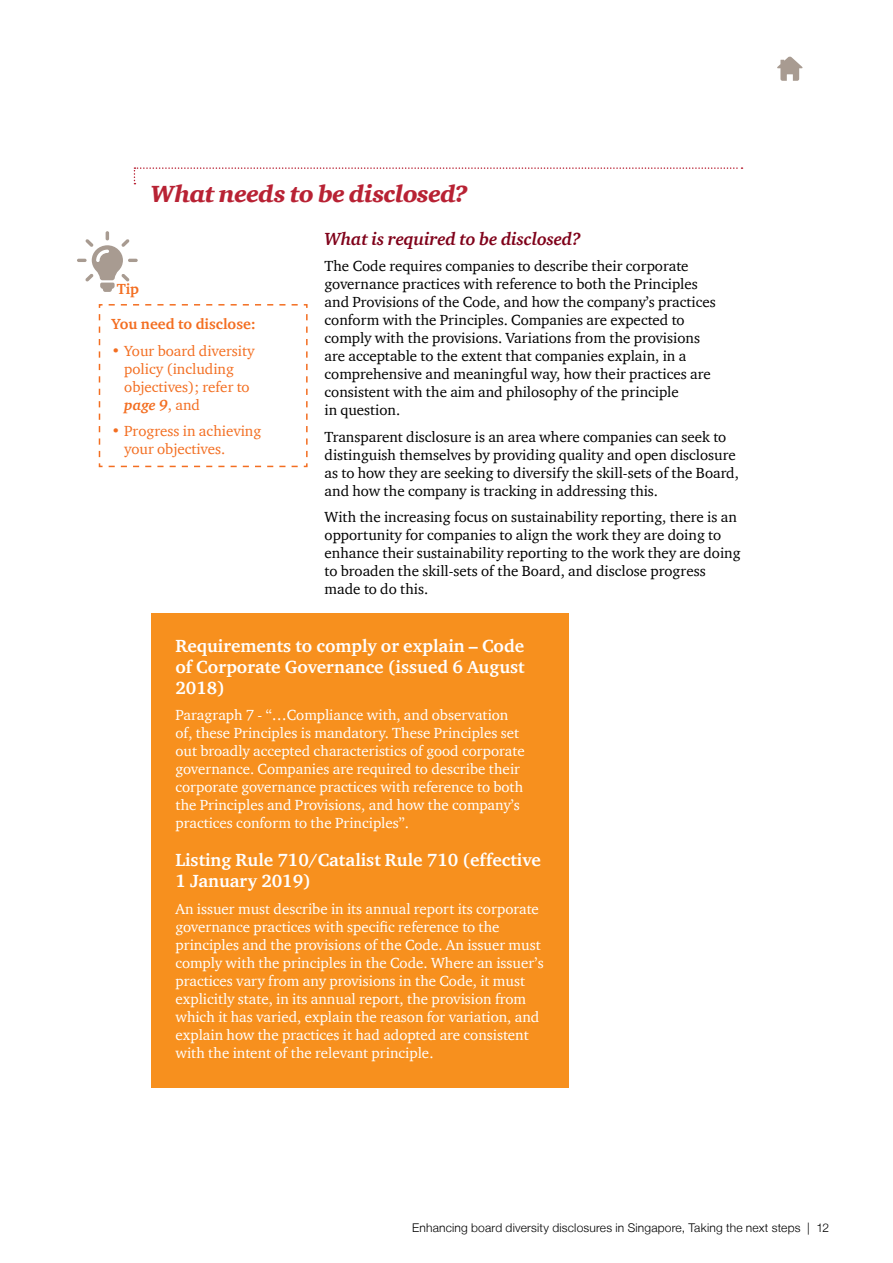
<style>
.page{position:relative;width:893px;height:1263px;background:#fff}
.page>*{position:absolute;margin:0;border:0;box-sizing:border-box;transform-origin:0 0}
.t1{font:italic 900 24px "ITC Charter Com";letter-spacing:-.025em;color:#b82234}
.t2{font:700 18px/21px "ITC Charter Com";color:#fff;text-align:justify}
.t3{font:italic 700 18px "ITC Charter Com";letter-spacing:-.01em;color:#80021a}
.t4{font:15px/18px "ITC Charter Com";color:#000}
.t5{font:15px/18px "ITC Charter Com";color:#fff}
.t6{font:15px/18px "ITC Charter Com";color:#f36e21}
.t7{font:700 15px "ITC Charter Com";color:#f36e21}
.t8{font:300 12px "Helvetica Neue LT";letter-spacing:.015em;color:#000}
.s1{font-weight:700;font-style:italic}
</style>
<div class="page">
<svg style="left:134px;top:167px;width:608px;height:17px"></svg>
<div style="left:151px;top:613px;width:417px;height:474px;background:#f7901e"></div>
<svg style="left:98px;top:304px;width:210px;height:164px"></svg>
<svg style="left:77px;top:231px;width:61px;height:61px"></svg>
<svg style="left:777px;top:56px;width:26px;height:25px"></svg>
<h1 class="t1" style="left:151px;top:179px;width:318px">What needs to be disclosed?</h1>
<p class="t3" style="left:325px;top:227px;width:258px">What is required to be disclosed?</p>
<p class="t4" style="left:325px;top:257px;width:393px">The Code requires companies to describe their corporate governance practices with reference to both the Principles and Provisions of the Code, and how the company’s practices conform with the Principles. Companies are expected to comply with the provisions. Variations from the provisions are acceptable to the extent that companies explain, in a comprehensive and meaningful way, how their practices are consistent with the aim and philosophy of the principle<br>in question.</p>
<p class="t4" style="left:325px;top:427px;width:416px">Transparent disclosure is an area where companies can seek to distinguish themselves by providing quality and open disclosure as to how they are seeking to diversify the skill-sets of the Board, and how the company is tracking in addressing this.</p>
<p class="t4" style="left:325px;top:508px;width:417px">With the increasing focus on sustainability reporting, there is an opportunity for companies to align the work they are doing to enhance their sustainability reporting to the work they are doing to broaden the skill-sets of the Board, and disclose progress made to do this.</p>
<p class="t7" style="left:117px;top:280px;width:24px">Tip</p>
<p class="t7" style="left:112px;top:315px;width:146px">You need to disclose:</p>
<p class="t6" style="left:124px;top:342px;width:132px;text-indent:-13px">• Your board diversity policy (including objectives); refer to <span class="s1">page 9</span>, and</p>
<p class="t6" style="left:124px;top:422px;width:139px;text-indent:-13px">• Progress in achieving your objectives.</p>
<p class="t2" style="left:175px;top:635px;width:351px">Requirements to comply or explain – Code of Corporate Governance (issued 6 August 2018)</p>
<p class="t5" style="left:175px;top:706px;width:351px">Paragraph 7 - “…Compliance with, and observation of, these Principles is mandatory. These Principles set out broadly accepted characteristics of good corporate governance. Companies are required to describe their corporate governance practices with reference to both the Principles and Provisions, and how the company’s practices conform to the Principles”.</p>
<p class="t2" style="left:175px;top:849px;width:367px">Listing Rule 710/Catalist Rule 710 (effective<br>1 January 2019)</p>
<p class="t5" style="left:175px;top:899px;width:370px">An issuer must describe in its annual report its corporate governance practices with specific reference to the principles and the provisions of the Code. An issuer must comply with the principles in the Code. Where an issuer’s practices vary from any provisions in the Code, it must explicitly state, in its annual report, the provision from which it has varied, explain the reason for variation, and explain how the practices it had adopted are consistent with the intent of the relevant principle.</p>
<p class="t8" style="left:412px;top:1220px;width:418px">Enhancing board diversity disclosures in Singapore, Taking the next steps | 12</p>
</div>
